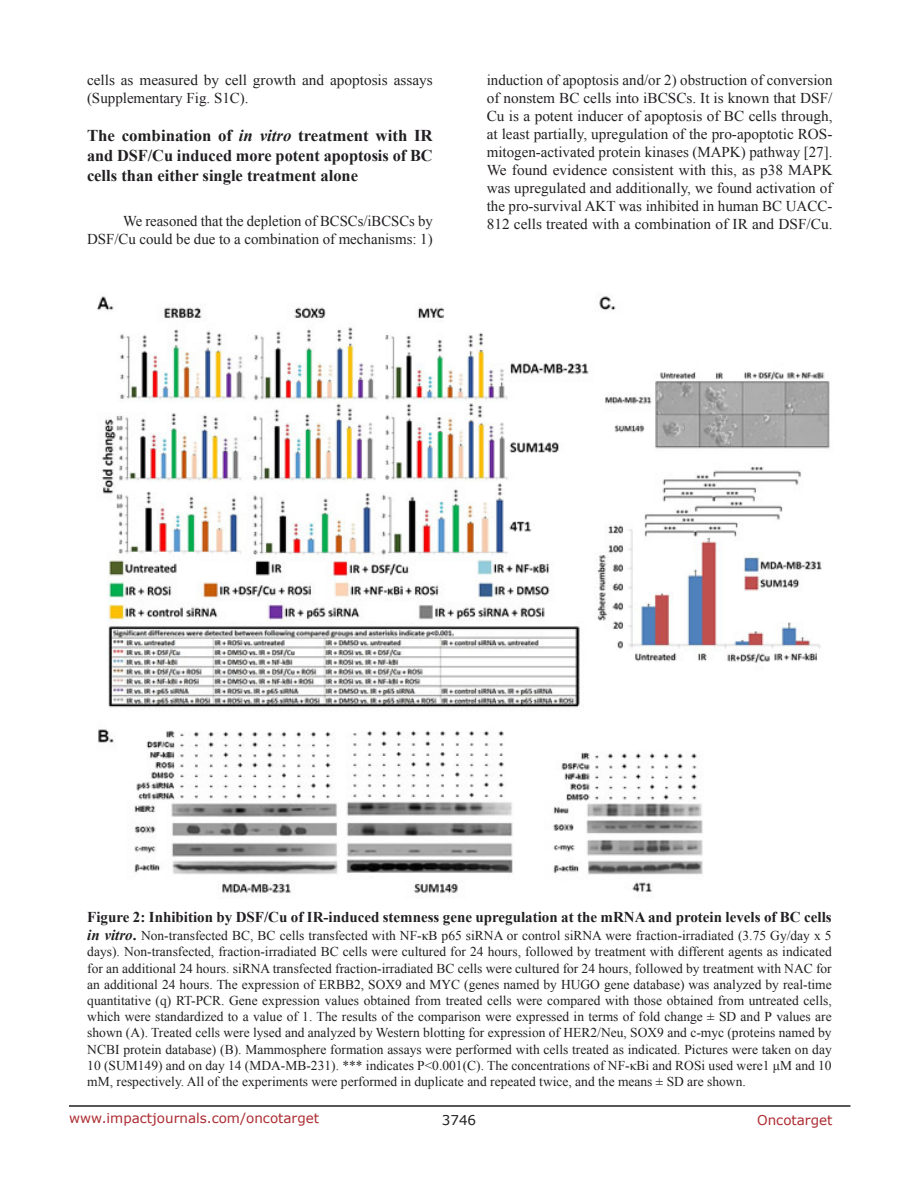
<style>
.page{position:relative;width:918px;height:1188px;background:#fff}
.page>*{position:absolute;margin:0;border:0;box-sizing:border-box;transform-origin:0 0}
.SubHeading{font:700 16.5px/19.8px "Times New Roman";color:#221f22;text-align:justify}
.BodyText{font:15px/18px "Times New Roman";color:#221f22}
.FigureText{font:700 15px "Times New Roman";color:#221f22}
.FigureText-2{font:13.5px/16.2px "Times New Roman";color:#221f22;text-align:justify}
.t1{font:13.5px "Verdana";color:#ac2b31}
.t2{font:13.5px "Verdana";color:#221f22}
.s1{font-style:italic}
.s2{color:#231f20}
.s3{font-weight:700;font-style:italic;font-size:15px}
.s4{font-weight:700;font-size:15px}
</style>
<div class="page">
<hr style="left:69px;top:1105px;width:781px;height:2px;background:#231f20">
<img style="left:96px;top:296px;width:734px;height:598px">
<p class="BodyText" style="left:87px;top:71px;width:347px">cells as measured by cell growth and apoptosis assays (Supplementary Fig. S1C).</p>
<p class="SubHeading" style="left:87px;top:125px;width:347px">The combination of <span class="s1">in vitro</span> treatment with IR and DSF/Cu induced more potent apoptosis of BC cells than either single treatment alone</p>
<p class="BodyText" style="left:87px;top:211px;width:347px;text-align:right">We reasoned that the depletion of BCSCs/iBCSCs by<br>DSF/Cu could be due to a combination of mechanisms: 1)</p>
<p class="BodyText" style="left:487px;top:71px;width:347px;text-align:justify">induction of apoptosis and/or 2) obstruction of conversion of nonstem BC cells into iBCSCs. It is known that DSF/ Cu is a potent inducer of apoptosis of BC cells through, at least partially, upregulation of the pro-apoptotic ROS&shy;mitogen-activated protein kinases (<span class="s2">MAPK) pathway [27].<br>We found evidence consistent with this, as</span> p38 MAPK was <span class="s2">upregulated and additionally, we found</span> activation of the pro-survival AKT <span class="s2">was inhibited in human BC</span> UACC-812 <span class="s2">cells treated with a combination of IR and DSF/Cu.</span></p>
<p class="FigureText" style="left:87px;top:906px;width:746px">Figure 2: Inhibition by DSF/Cu of IR-induced stemness gene upregulation at the mRNA and protein levels of BC cells</p>
<p class="FigureText-2" style="left:87px;top:927px;width:746px"><span class="s3">in vitro</span><span class="s4">.</span> Non-transfected BC, BC cells transfected with NF-κB p65 siRNA or control siRNA were fraction-irradiated (3.75 Gy/day x 5 days). Non-transfected, fraction-irradiated BC cells were cultured for 24 hours, followed by treatment with different agents as indicated for an additional 24 hours. siRNA transfected fraction-irradiated BC cells were cultured for 24 hours, followed by treatment with NAC for an additional 24 hours. The expression of ERBB2, SOX9 and MYC (genes named by HUGO gene database) was analyzed by real-time quantitative (q) RT-PCR. Gene expression values obtained from treated cells were compared with those obtained from untreated cells, which were standardized to a value of 1. The results of the comparison were expressed in terms of fold change ± SD and P values are shown (A). Treated cells were lysed and analyzed by Western blotting for expression of HER2/Neu, SOX9 and c-myc (proteins named by NCBI protein database) (B). Mammosphere formation assays were performed with cells treated as indicated. Pictures were taken on day 10 (SUM149) and on day 14 (MDA-MB-231). *** indicates P&lt;0.001(C). The concentrations of NF-κBi and ROSi used were1 μM and 10 mM, respectively. All of the experiments were performed in duplicate and repeated twice, and the means ± SD are shown.</p>
<p class="t1" style="left:69px;top:1109px;width:252px">www.impactjournals.com/oncotarget</p>
<p class="t2" style="left:442px;top:1111px;width:36px">3746</p>
<p class="t1" style="left:757px;top:1111px;width:77px">Oncotarget</p>
</div>
